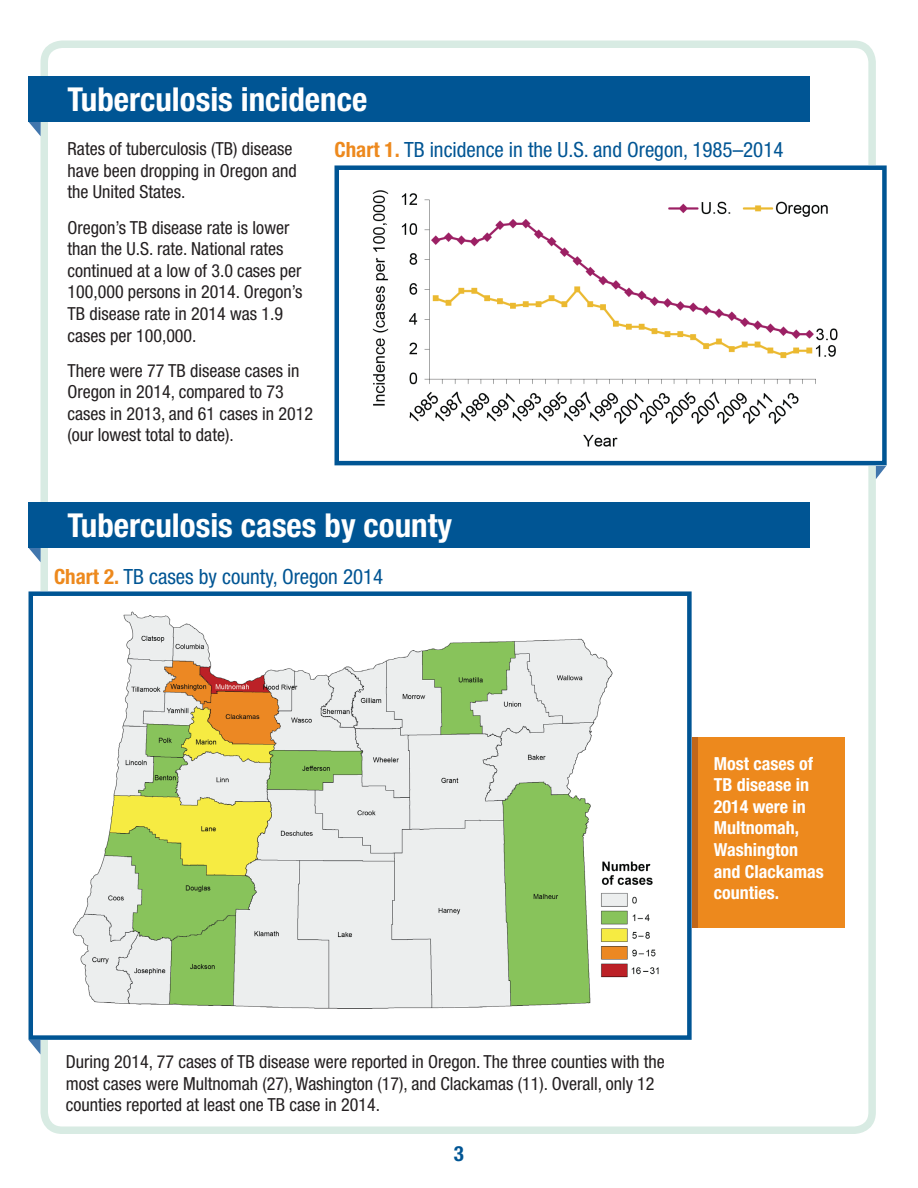
<style>
.page{position:relative;width:918px;height:1188px;background:#fff}
.page>*{position:absolute;margin:0;border:0;box-sizing:border-box;transform-origin:0 0}
.t1{font:700 condensed 33px "Helvetica Neue LT Std";color:#fff}
.t2{font:condensed 21px "Helvetica Neue LT Std";color:#005594}
.t3{font:700 condensed 21px "Helvetica Neue LT Std";color:#005594}
.t4{font:condensed 18px/21.6px "Helvetica Neue LT Std";color:#231f20}
.t5{font:700 condensed 18px/21.6px "Helvetica Neue LT Std";color:#fff}
.s1{font-weight:700;color:#ed891d}
</style>
<div class="page">
<div style="left:40px;top:40px;width:836px;height:1094px;border:8px solid #d8ebe3;border-radius:18px"></div>
<div style="left:690px;top:737px;width:155px;height:190px;background:#ed891d"></div>
<div style="left:691px;top:737px;width:7px;height:190px;background:#c16618"></div>
<svg style="left:29px;top:1040px;width:11px;height:14px"></svg>
<img style="left:40px;top:596px;width:619px;height:439px">
<div style="left:29px;top:591px;width:663px;height:449px;border:4px solid #005594"></div>
<svg style="left:876px;top:465px;width:11px;height:14px"></svg>
<img style="left:372px;top:170px;width:504px;height:290px">
<div style="left:334px;top:165px;width:553px;height:300px;border:4px solid #005594"></div>
<svg style="left:28px;top:122px;width:13px;height:14px"></svg>
<div style="left:28px;top:76px;width:782px;height:46px;background:#005594"></div>
<svg style="left:28px;top:548px;width:13px;height:14px"></svg>
<div style="left:28px;top:502px;width:782px;height:46px;background:#005594"></div>
<h1 class="t1" style="left:68px;top:79px;width:301px">Tuberculosis incidence</h1>
<p class="t4" style="left:68px;top:138px;width:231px">Rates of tuberculosis (TB) disease have been dropping in Oregon and the United States.</p>
<p class="t4" style="left:68px;top:216px;width:236px">Oregon’s TB disease rate is lower than the U.S. rate. National rates continued at a low of 3.0 cases per<br>100,000 persons in 2014. Oregon’s<br>TB disease rate in 2014 was 1.9 cases per 100,000.</p>
<p class="t4" style="left:68px;top:359px;width:247px">There were 77 TB disease cases in<br>Oregon in 2014, compared to 73 cases in 2013, and 61 cases in 2012 (our lowest total to date).</p>
<p class="t2" style="left:334px;top:138px;width:451px"><span class="s1">Chart 1.</span> TB incidence in the U.S. and Oregon, 1985–2014</p>
<h1 class="t1" style="left:68px;top:505px;width:386px">Tuberculosis cases by county</h1>
<p class="t2" style="left:54px;top:564px;width:331px"><span class="s1">Chart 2.</span> TB cases by county, Oregon 2014</p>
<p class="t5" style="left:714px;top:752px;width:111px">Most cases of<br>TB disease in<br>2014 were in<br>Multnomah,<br>Washington and Clackamas counties.</p>
<p class="t4" style="left:66px;top:1051px;width:601px">During 2014, 77 cases of TB disease were reported in Oregon. The three counties with the most cases were Multnomah (27), Washington (17), and Clackamas (11). Overall, only 12 counties reported at least one TB case in 2014.</p>
<p class="t3" style="left:454px;top:1141px;width:12px">3</p>
</div>
